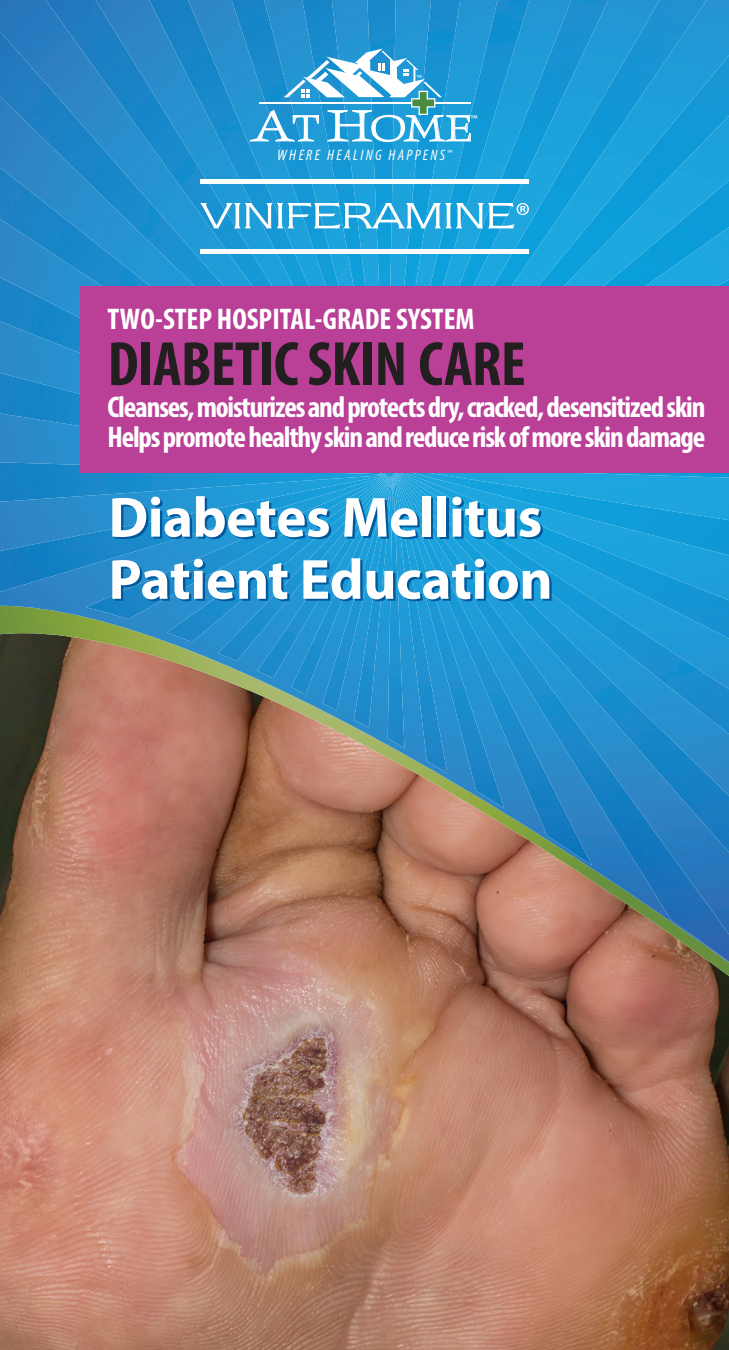
<style>
.page{position:relative;width:729px;height:1350px;background:#fff}
.page>*{position:absolute;margin:0;border:0;box-sizing:border-box;transform-origin:0 0}
.t1{font:700 condensed 63px "Myriad Pro";letter-spacing:-.01em;color:#231f20}
.t2{font:700 57px/62.1px "Myriad Pro";letter-spacing:-.01em;color:#fff}
.t3{font:300 38.1px "Obelisk ITC";color:#fff;scale:1.28 1}
.t4{font:700 condensed 30px/30px "Myriad Pro";letter-spacing:-.04em;color:#fff}
.t5{font:700 condensed 30px "Myriad Pro";color:#fff}
.t6{font:italic condensed 15.3px "Myriad Pro";letter-spacing:.155em;color:#fff}
.t7{font:11.4px "Myriad Pro";color:#fff}
.t8{font:8.7px "Myriad Pro";color:#fff}
.s1{font-size:45.6px}
</style>
<div class="page">
<img style="left:0;top:976px;width:729px;height:374px">
<svg style="left:0;top:962px;width:729px;height:14px;background:#ae7963"></svg>
<img style="left:0;top:0;width:729px;height:962px">
<div style="left:80px;top:286px;width:649px;height:186px;background:#ba3f97"></div>
<div style="left:200px;top:179px;width:329px;height:5px;background:#fff"></div>
<svg style="left:200px;top:203px;width:329px;height:25px"></svg>
<hr style="left:200px;top:249px;width:329px;height:4px;background:#fff">
<svg style="left:248px;top:49px;width:223px;height:93px;background:#4eacdb"></svg>
<p class="t8" style="left:417px;top:73px;width:7px">™</p>
<p class="t3" style="left:250px;top:109px;width:175px"><span class="s1">A</span>T <span class="s1">H</span>OME</p>
<p class="t6" style="left:277px;top:146px;width:169px">WHERE HEALING HAPPENS</p>
<p class="t7" style="left:470px;top:112px;width:9px">™</p>
<p class="t8" style="left:447px;top:148px;width:7px">™</p>
<p class="t5" style="left:108px;top:300px;width:369px">TWO-STEP HOSPITAL-GRADE SYSTEM</p>
<h1 class="t1" style="left:108px;top:325px;width:420px">DIABETIC SKIN CARE</h1>
<p class="t4" style="left:108px;top:392px;width:599px">Cleanses, moisturizes and protects dry, cracked, desensitized skin<br>Helps promote healthy skin and reduce risk of more skin damage</p>
<h2 class="t2" style="left:109px;top:485px;width:446px">Diabetes Mellitus<br>Patient Education</h2>
</div>
